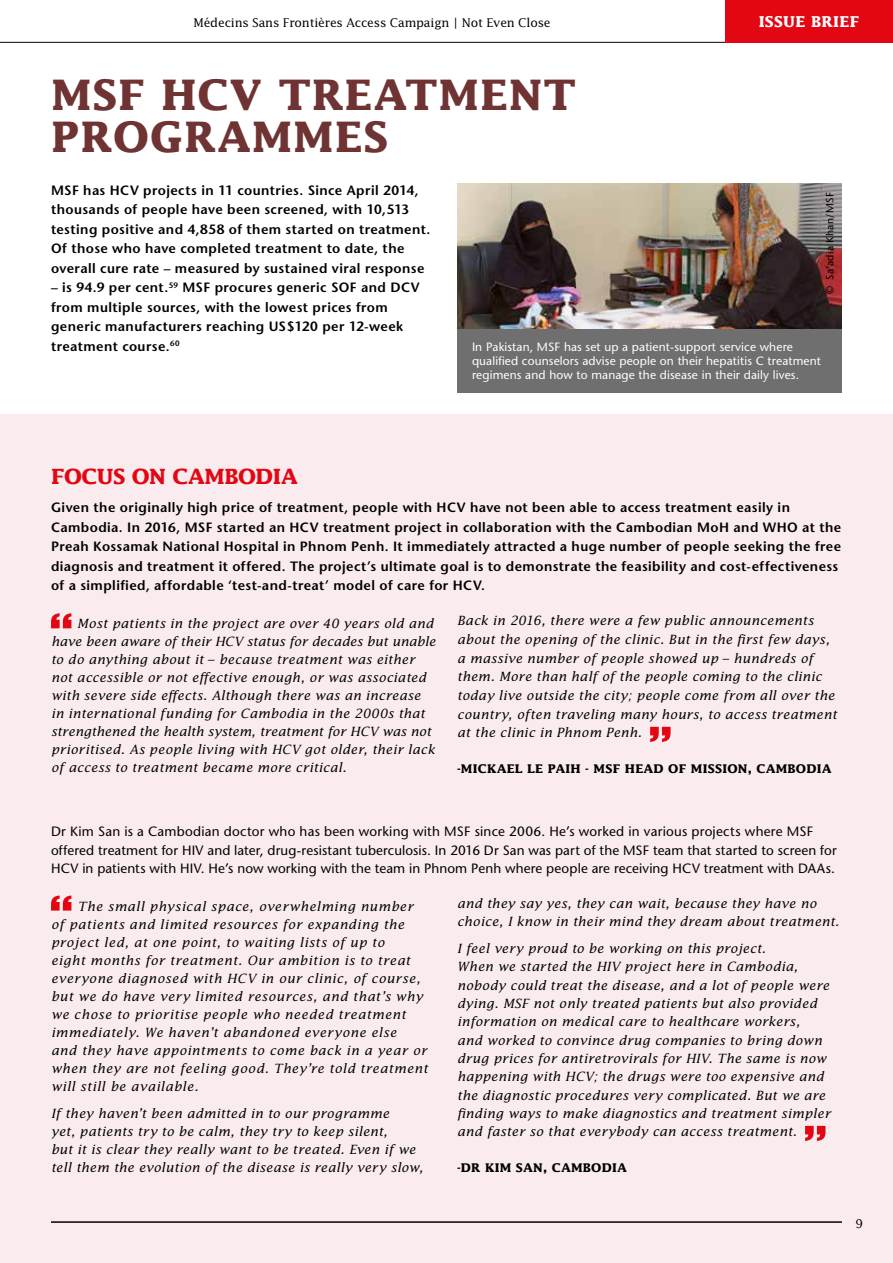
<style>
.page{position:relative;width:893px;height:1263px;background:#fff}
.page>*{position:absolute;margin:0;border:0;box-sizing:border-box;transform-origin:0 0}
.t1{font:700 42px/42px "Lucida";letter-spacing:.02em;color:#6e3332}
.t2{font:700 21px "Lucida";letter-spacing:-.02em;color:#e30613}
.t3{font:700 15px "Lucida";letter-spacing:.02em;color:#fff}
.t4{font:600 13.5px/19.5px "Stone Sans";letter-spacing:.03em;color:#000}
.t5{font:13.5px/18px "Stone Sans";letter-spacing:.01em;color:#000}
.t6{font:italic 12.75px/18px "Lucida";letter-spacing:.025em;color:#000}
.t7{font:italic 12.75px/18px "Lucida";letter-spacing:.045em;color:#000}
.t8{font:12px/14.2px "Stone Sans";letter-spacing:.01em;color:#fff}
.t9{font:700 12px "Lucida";letter-spacing:.02em;color:#000}
.t10{font:12px "Lucida";letter-spacing:-.015em;color:#000}
.t11{font:10.5px "Stone Sans";letter-spacing:.025em;color:#000}
</style>
<div class="page">
<img style="left:457px;top:184px;width:385px;height:145px">
<div style="left:0;top:414px;width:893px;height:849px;background:#faecee"></div>
<svg style="left:51px;top:613px;width:20px;height:15px"></svg>
<svg style="left:650px;top:727px;width:21px;height:15px"></svg>
<svg style="left:51px;top:895px;width:20px;height:15px"></svg>
<svg style="left:805px;top:1126px;width:20px;height:15px"></svg>
<div style="left:457px;top:329px;width:385px;height:64px;background:#706f6f"></div>
<hr style="left:0;top:42px;width:893px;height:1px;background:#000">
<hr style="left:51px;top:1222px;width:791px;height:1px;background:#000">
<div style="left:725px;top:0;width:168px;height:43px;background:#e30613"></div>
<p class="t10" style="left:193px;top:15px;width:359px">Médecins Sans Frontières Access Campaign | Not Even Close</p>
<p class="t3" style="left:759px;top:13px;width:102px">ISSUE BRIEF</p>
<h1 class="t1" style="left:51px;top:73px;width:527px">MSF HCV TREATMENT<br>PROGRAMMES</h1>
<p class="t4" style="left:51px;top:180px;width:381px">MSF has HCV projects in 11 countries. Since April 2014, thousands of people have been screened, with 10,513 testing positive and 4,858 of them started on treatment.<br>Of those who have completed treatment to date, the overall cure rate – measured by sustained viral response</p>
<p class="t4" style="left:51px;top:278px;width:370px">– is 94.9 per cent.<sup>59</sup> MSF procures generic SOF and DCV from multiple sources, with the lowest prices from generic manufacturers reaching US$120 per 12-week treatment course.<sup>60</sup></p>
<p class="t11" style="left:823px;top:294px;width:103px;rotate:-90deg">© Sa’adia Khan/MSF</p>
<p class="t8" style="left:472px;top:339px;width:351px">In Pakistan, MSF has set up a patient-support service where qualified counselors advise people on their hepatitis C treatment regimens and how to manage the disease in their daily lives.</p>
<h2 class="t2" style="left:51px;top:464px;width:248px">FOCUS ON CAMBODIA</h2>
<p class="t4" style="left:51px;top:498px;width:792px">Given the originally high price of treatment, people with HCV have not been able to access treatment easily in Cambodia. In 2016, MSF started an HCV treatment project in collaboration with the Cambodian MoH and WHO at the Preah Kossamak National Hospital in Phnom Penh. It immediately attracted a huge number of people seeking the free diagnosis and treatment it offered. The project’s ultimate goal is to demonstrate the feasibility and cost-effectiveness of a simplified, affordable ‘test-and-treat’ model of care for HCV.</p>
<p class="t6" style="left:51px;top:614px;width:386px;text-indent:26px">Most patients in the project are over 40 years old and have been aware of their HCV status for decades but unable to do anything about it – because treatment was either not accessible or not effective enough, or was associated with severe side effects. Although there was an increase in international funding for Cambodia in the 2000s that strengthened the health system, treatment for HCV was not prioritised. As people living with HCV got older, their lack of access to treatment became more critical.</p>
<p class="t6" style="left:457px;top:611px;width:381px;line-height:18.6px">Back in 2016, there were a few public announcements about the opening of the clinic. But in the first few days, a massive number of people showed up – hundreds of them. More than half of the people coming to the clinic today live outside the city; people come from all over the country, often traveling many hours, to access treatment at the clinic in Phnom Penh.</p>
<p class="t9" style="left:457px;top:761px;width:376px">-MICKAEL LE PAIH - MSF HEAD OF MISSION, CAMBODIA</p>
<p class="t5" style="left:51px;top:823px;width:787px">Dr Kim San is a Cambodian doctor who has been working with MSF since 2006. He’s worked in various projects where MSF offered treatment for HIV and later, drug-resistant tuberculosis. In 2016 Dr San was part of the MSF team that started to screen for<br>HCV in patients with HIV. He’s now working with the team in Phnom Penh where people are receiving HCV treatment with DAAs.</p>
<p class="t7" style="left:51px;top:897px;width:378px;text-indent:27px">The small physical space, overwhelming number of patients and limited resources for expanding the project led, at one point, to waiting lists of up to<br>eight months for treatment. Our ambition is to treat everyone diagnosed with HCV in our clinic, of course, but we do have very limited resources, and that’s why we chose to prioritise people who needed treatment immediately. We haven’t abandoned everyone else<br>and they have appointments to come back in a year or when they are not feeling good. They’re told treatment will still be available.</p>
<p class="t6" style="left:51px;top:1104px;width:374px">If they haven’t been admitted in to our programme<br>yet, patients try to be calm, they try to keep silent,<br>but it is clear they really want to be treated. Even if we tell them the evolution of the disease is really very slow,</p>
<p class="t6" style="left:457px;top:894px;width:384px">and they say yes, they can wait, because they have no choice, I know in their mind they dream about treatment.</p>
<p class="t6" style="left:457px;top:939px;width:375px">I feel very proud to be working on this project.<br>When we started the HIV project here in Cambodia, nobody could treat the disease, and a lot of people were dying. MSF not only treated patients but also provided information on medical care to healthcare workers,<br>and worked to convince drug companies to bring down drug prices for antiretrovirals for HIV. The same is now happening with HCV; the drugs were too expensive and the diagnostic procedures very complicated. But we are finding ways to make diagnostics and treatment simpler and faster so that everybody can access treatment.</p>
<p class="t9" style="left:457px;top:1160px;width:171px">-DR KIM SAN, CAMBODIA</p>
<p class="t10" style="left:856px;top:1216px;width:9px">9</p>
</div>
